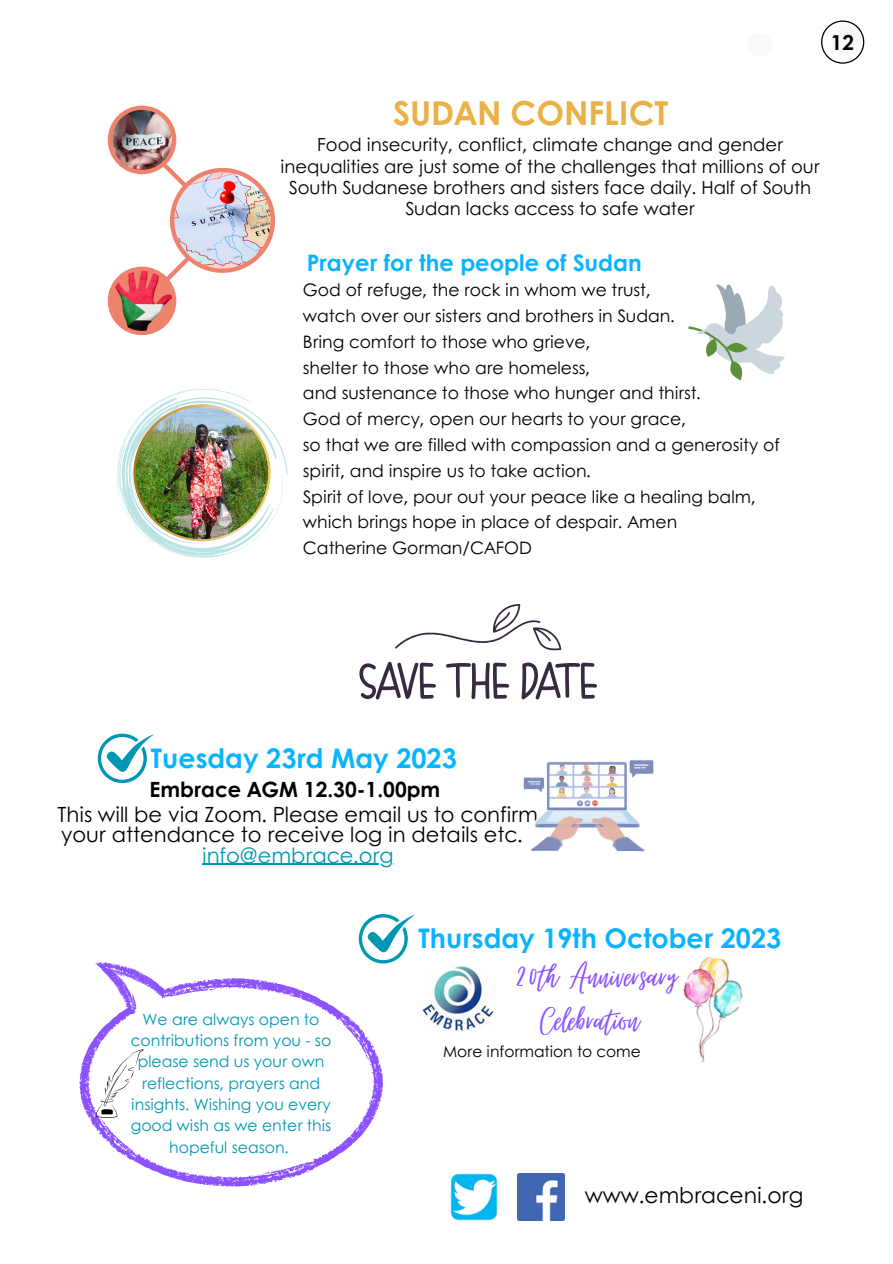
<style>
.page{position:relative;width:893px;height:1264px;background:#fff}
.page>*{position:absolute;margin:0;border:0;box-sizing:border-box;transform-origin:0 0}
.t1{font:44.4px "Virtual";color:#8c52ff}
.t2{font:700 33px "Century Gothic";color:#eab147}
.t3{font:700 27px "Century Gothic";color:#09b3ff}
.t4{font:700 22.65px "Century Gothic";color:#09b3ff}
.t5{font:21.75px "Century Gothic";color:#000}
.t6{font:21px/20.2px "Century Gothic";color:#000;text-align:center}
.t7{font:700 21px "Century Gothic";color:#000}
.t8{font:700 20.55px "Century Gothic";color:#000}
.t9{font:18px/21.3px "Century Gothic";color:#000;text-align:center}
.t10{font:17.1px "Century Gothic";color:#000}
.t11{font:15.6px/21.3px "Century Gothic";color:#0097b2;text-align:center}
.t12{font:15.45px "Century Gothic";color:#000}
.s1{color:#0097b2}
</style>
<div class="page">
<svg style="left:108px;top:106px;width:167px;height:229px"></svg>
<img style="left:112px;top:271px;width:60px;height:60px;border-radius:50%">
<img style="left:112px;top:110px;width:60px;height:60px">
<img style="left:174px;top:172px;width:97px;height:96px;border-radius:50%">
<hr style="left:202px;top:863px;width:191px;height:1px;background:#0097b2">
<svg style="left:117px;top:389px;width:170px;height:169px"></svg>
<img style="left:133px;top:404px;width:137px;height:137px">
<img style="left:523px;top:760px;width:131px;height:92px">
<svg style="left:98px;top:733px;width:56px;height:50px"></svg>
<img style="left:420px;top:966px;width:74px;height:65px">
<img style="left:683px;top:957px;width:60px;height:106px">
<svg style="left:359px;top:914px;width:56px;height:49px"></svg>
<svg style="left:79px;top:961px;width:304px;height:225px"></svg>
<svg style="left:96px;top:1049px;width:48px;height:68px"></svg>
<svg style="left:359px;top:661px;width:77px;height:38px"></svg>
<svg style="left:446px;top:662px;width:63px;height:37px"></svg>
<svg style="left:521px;top:661px;width:76px;height:38px"></svg>
<svg style="left:395px;top:604px;width:166px;height:46px"></svg>
<svg style="left:688px;top:284px;width:96px;height:96px"></svg>
<svg style="left:821px;top:20px;width:43px;height:44px"></svg>
<img style="left:517px;top:1173px;width:47px;height:47px">
<img style="left:450px;top:1173px;width:47px;height:47px">
<p class="t8" style="left:830px;top:27px;width:25px">12</p>
<p class="t2" style="left:393px;top:88px;width:277px">SUDAN CONFLICT</p>
<p class="t9" style="left:280px;top:133px;width:540px">Food insecurity, conflict, climate change and gender inequalities are just some of the challenges that millions of our South Sudanese brothers and sisters face daily. Half of South Sudan lacks access to safe water</p>
<p class="t4" style="left:306px;top:245px;width:336px">Prayer for the people of Sudan</p>
<p class="t10" style="left:303px;top:277px;width:349px">God of refuge, the rock in whom we trust,</p>
<p class="t10" style="left:303px;top:303px;width:373px">watch over our sisters and brothers in Sudan.</p>
<p class="t10" style="left:303px;top:329px;width:289px">Bring comfort to those who grieve,</p>
<p class="t10" style="left:303px;top:354px;width:289px">shelter to those who are homeless,</p>
<p class="t10" style="left:303px;top:380px;width:399px">and sustenance to those who hunger and thirst.</p>
<p class="t10" style="left:303px;top:406px;width:384px">God of mercy, open our hearts to your grace,</p>
<p class="t10" style="left:303px;top:432px;width:478px">so that we are filled with compassion and a generosity of</p>
<p class="t10" style="left:303px;top:457px;width:289px">spirit, and inspire us to take action.</p>
<p class="t10" style="left:303px;top:483px;width:454px">Spirit of love, pour out your peace like a healing balm,</p>
<p class="t10" style="left:303px;top:509px;width:376px">which brings hope in place of despair. Amen</p>
<p class="t10" style="left:303px;top:535px;width:231px">Catherine Gorman/CAFOD</p>
<p class="t3" style="left:151px;top:737px;width:307px">Tuesday 23rd May 2023</p>
<p class="t7" style="left:149px;top:773px;width:292px">Embrace AGM 12.30-1.00pm</p>
<p class="t6" style="left:58px;top:803px;width:482px">This will be via Zoom. Please email us to confirm your attendance to receive log in details etc. <span class="s1">info@embrace.org</span></p>
<p class="t11" style="left:131px;top:1007px;width:202px">We are always open to contributions from you - so please send us your own reflections, prayers and insights. Wishing you every good wish as we enter this hopeful season.</p>
<p class="t3" style="left:418px;top:917px;width:364px">Thursday 19th October 2023</p>
<p class="t1" style="left:514px;top:952px;width:164px">20th Anniversary</p>
<p class="t1" style="left:540px;top:996px;width:100px">Celebration</p>
<p class="t12" style="left:443px;top:1039px;width:199px">More information to come</p>
<p class="t5" style="left:584px;top:1178px;width:220px">www.embraceni.org</p>
</div>
